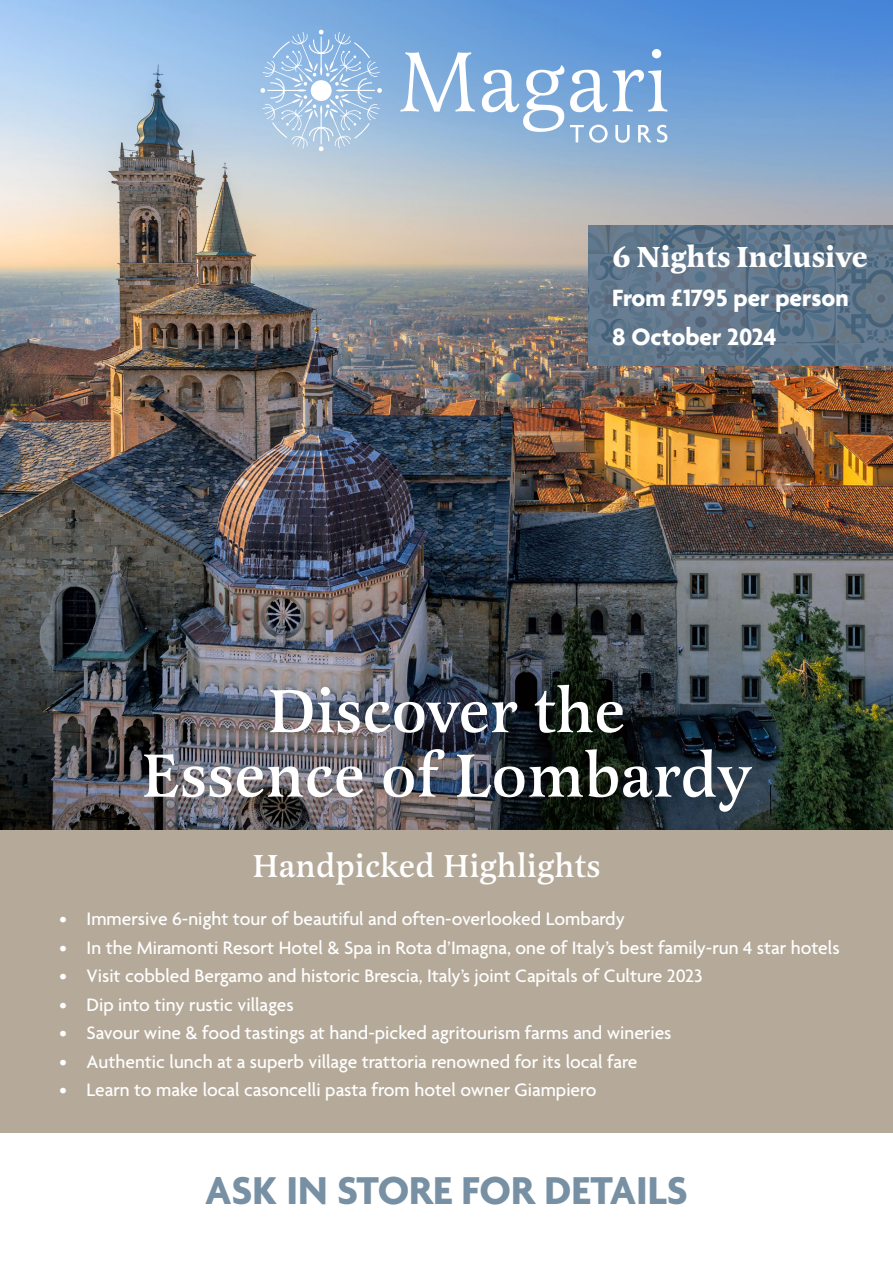
<style>
.page{position:relative;width:893px;height:1263px;background:#fff}
.page>*{position:absolute;margin:0;border:0;box-sizing:border-box;transform-origin:0 0}
.t1{font:500 63px "Latienne Pro";color:#fff}
.t2{font:700 42px "Agenda";color:#7790a3}
.t3{font:500 33px "Latienne Pro";color:#fff}
.t4{font:700 30px "Latienne Pro";color:#fff}
.t5{font:700 25.5px "Agenda";color:#fff}
.t6{font:500 19.5px "Agenda";color:#fff}
</style>
<div class="page">
<img style="left:0;top:0;width:893px;height:830px">
<div style="left:0;top:830px;width:893px;height:303px;background:#b5aa9a"></div>
<svg style="left:588px;top:225px;width:305px;height:141px;fill:#65788b"></svg>
<svg style="left:400px;top:52px;width:75px;height:60px"></svg>
<svg style="left:482px;top:65px;width:82px;height:67px"></svg>
<svg style="left:570px;top:49px;width:97px;height:63px"></svg>
<svg style="left:570px;top:125px;width:38px;height:18px"></svg>
<svg style="left:615px;top:125px;width:15px;height:18px"></svg>
<svg style="left:638px;top:125px;width:13px;height:17px"></svg>
<svg style="left:657px;top:125px;width:10px;height:18px"></svg>
<svg style="left:260px;top:30px;width:122px;height:121px"></svg>
<p class="t4" style="left:612px;top:237px;width:257px">6 Nights Inclusive</p>
<p class="t5" style="left:612px;top:284px;width:238px">From £1795 per person</p>
<p class="t5" style="left:612px;top:323px;width:166px">8 October 2024</p>
<p class="t1" style="left:267px;top:672px;width:359px">Discover the</p>
<p class="t1" style="left:141px;top:737px;width:612px">Essence of Lombardy</p>
<p class="t3" style="left:252px;top:846px;width:350px">Handpicked Highlights</p>
<p class="t6" style="left:60px;top:908px;width:567px">• Immersive 6-night tour of beautiful and often-overlooked Lombardy</p>
<p class="t6" style="left:60px;top:937px;width:782px">• In the Miramonti Resort Hotel &amp; Spa in Rota d’Imagna, one of Italy’s best family-run 4 star hotels</p>
<p class="t6" style="left:60px;top:965px;width:644px">• Visit cobbled Bergamo and historic Brescia, Italy’s joint Capitals of Culture 2023</p>
<p class="t6" style="left:60px;top:994px;width:236px">• Dip into tiny rustic villages</p>
<p class="t6" style="left:60px;top:1022px;width:614px">• Savour wine &amp; food tastings at hand-picked agritourism farms and wineries</p>
<p class="t6" style="left:60px;top:1051px;width:579px">• Authentic lunch at a superb village trattoria renowned for its local fare</p>
<p class="t6" style="left:60px;top:1079px;width:539px">• Learn to make local casoncelli pasta from hotel owner Giampiero</p>
<p class="t2" style="left:205px;top:1168px;width:484px">ASK IN STORE FOR DETAILS</p>
</div>
